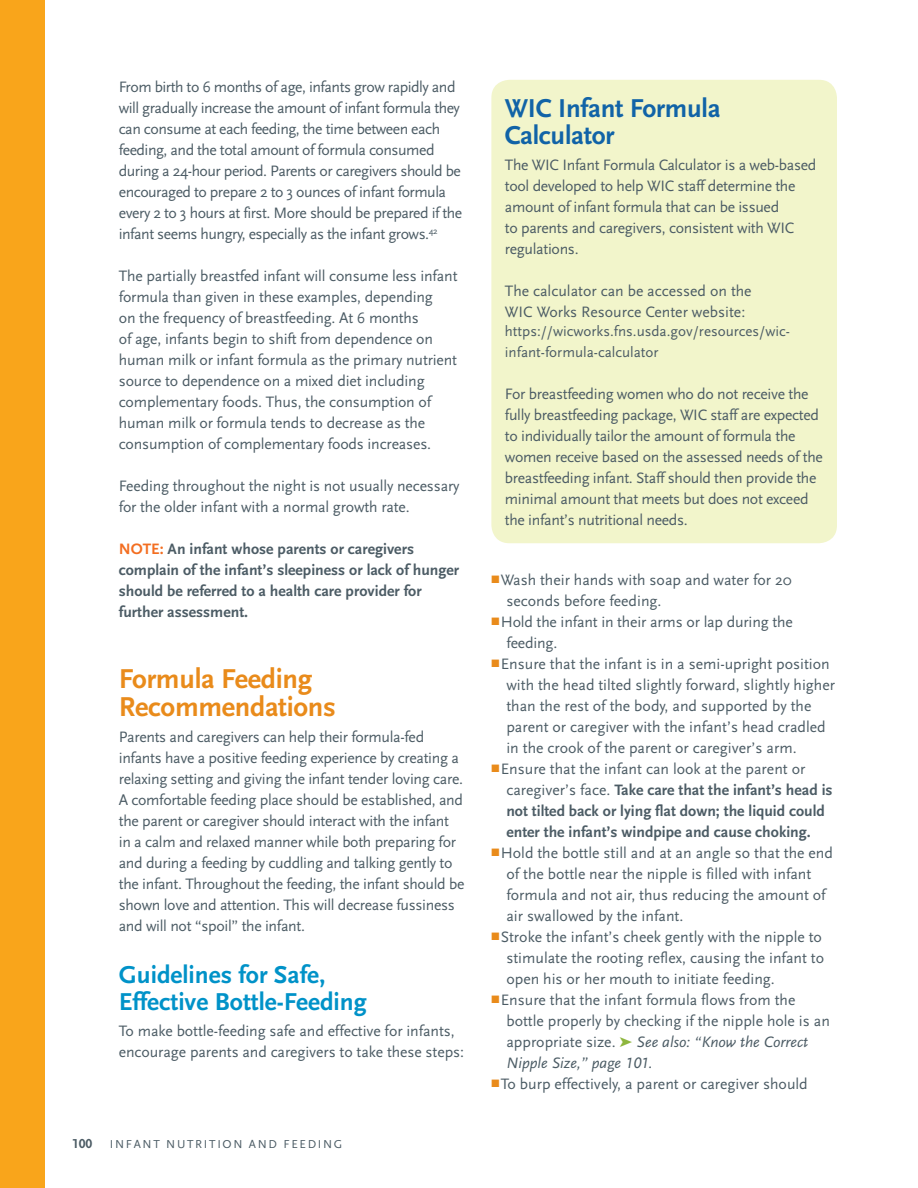
<style>
.page{position:relative;width:918px;height:1188px;background:#fff}
.page>*{position:absolute;margin:0;border:0;box-sizing:border-box;transform-origin:0 0}
.t1{font:28.5px/28.5px "Scala Sans Bold LF";letter-spacing:-.01em;color:#e98b1b}
.t2{font:27px/27px "Scala Sans Bold LF";letter-spacing:-.01em;color:#1163a7}
.t3{font:25.5px/27px "Scala Sans Bold LF";color:#0092c8}
.t4{font:15.75px/21px "Scala Sans";letter-spacing:-.01em;color:#4c5c65}
.t5{font:15.75px/21px "Scala Sans";letter-spacing:-.03em;color:#4c5c65}
.t6{font:15.75px/21px "Scala Sans Bold LF";color:#4c5c65}
.t7{font:15.75px/21px "Scala Sans Regular LF Italic";color:#4c5c65}
.t8{font:15px/21px "Scala Sans";color:#4c5c65}
.t9{font:13.5px "Scala Sans Bold LF";color:#4c5c65}
.t10{font:12px "Scala Sans";letter-spacing:.14em;color:#4c5c65}
.s1{color:#f36e21}
.s2{font-family:"Scala Sans"}
</style>
<div class="page">
<div style="left:0;top:0;width:45px;height:1188px;background:#f9a51b"></div>
<div style="left:491px;top:80px;width:346px;height:463px;background:#f2f5cb;border-radius:18px"></div>
<p class="t5" style="left:119px;top:77px;width:345px">From birth to 6 months of age, infants grow rapidly and will gradually increase the amount of infant formula they can consume at each feeding, the time between each feeding, and the total amount of formula consumed during a 24-hour period. Parents or caregivers should be encouraged to prepare 2 to 3 ounces of infant formula every 2 to 3 hours at first. More should be prepared if the infant seems hungry, especially as the infant grows.<sup>42</sup></p>
<p class="t4" style="left:119px;top:266px;width:340px">The partially breastfed infant will consume less infant formula than given in these examples, depending<br>on the frequency of breastfeeding. At 6 months<br>of age, infants begin to shift from dependence on human milk or infant formula as the primary nutrient source to dependence on a mixed diet including complementary foods. Thus, the consumption of human milk or formula tends to decrease as the consumption of complementary foods increases.</p>
<p class="t4" style="left:119px;top:476px;width:342px">Feeding throughout the night is not usually necessary for the older infant with a normal growth rate.</p>
<p class="t6" style="left:119px;top:539px;width:342px"><span class="s1">NOTE:</span> An infant whose parents or caregivers complain of the infant’s sleepiness or lack of hunger should be referred to a health care provider for further assessment.</p>
<h1 class="t1" style="left:119px;top:665px;width:219px">Formula Feeding<br>Recommendations</h1>
<p class="t4" style="left:119px;top:727px;width:347px">Parents and caregivers can help their formula-fed infants have a positive feeding experience by creating a relaxing setting and giving the infant tender loving care.<br>A comfortable feeding place should be established, and the parent or caregiver should interact with the infant in a calm and relaxed manner while both preparing for and during a feeding by cuddling and talking gently to the infant. Throughout the feeding, the infant should be shown love and attention. This will decrease fussiness and will not “spoil” the infant.</p>
<h3 class="t3" style="left:119px;top:962px;width:249px">Guidelines for Safe,<br>Effective Bottle-Feeding</h3>
<p class="t4" style="left:119px;top:1021px;width:347px">To make bottle-feeding safe and effective for infants, encourage parents and caregivers to take these steps:</p>
<p class="t9" style="left:72px;top:1136px;width:22px">100</p>
<p class="t10" style="left:110px;top:1138px;width:234px">INFANT NUTRITION AND FEEDING</p>
<h2 class="t2" style="left:505px;top:96px;width:217px">WIC Infant Formula<br>Calculator</h2>
<p class="t4" style="left:505px;top:155px;width:313px">The WIC Infant Formula Calculator is a web-based tool developed to help WIC staff determine the amount of infant formula that can be issued<br>to parents and caregivers, consistent with WIC regulations.</p>
<p class="t4" style="left:505px;top:281px;width:248px">The calculator can be accessed on the<br>WIC Works Resource Center website:</p>
<p class="t8" style="left:505px;top:321px;width:287px">https://wicworks.fns.usda.gov/resources/wic&shy;infant-formula-calculator</p>
<p class="t4" style="left:505px;top:384px;width:320px">For breastfeeding women who do not receive the fully breastfeeding package, WIC staff are expected to individually tailor the amount of formula the women receive based on the assessed needs of the breastfeeding infant. Staff should then provide the minimal amount that meets but does not exceed the infant’s nutritional needs.</p>
<p class="t4" style="left:501px;top:570px;width:293px">Wash their hands with soap and water for 20</p>
<p class="t4" style="left:506px;top:591px;width:157px">seconds before feeding.</p>
<p class="t4" style="left:501px;top:612px;width:294px">Hold the infant in their arms or lap during the</p>
<p class="t4" style="left:506px;top:633px;width:53px">feeding.</p>
<p class="t4" style="left:501px;top:654px;width:331px">Ensure that the infant is in a semi-upright position</p>
<p class="t4" style="left:506px;top:675px;width:330px">with the head tilted slightly forward, slightly higher</p>
<p class="t4" style="left:506px;top:696px;width:306px">than the rest of the body, and supported by the</p>
<p class="t4" style="left:506px;top:717px;width:321px">parent or caregiver with the infant’s head cradled</p>
<p class="t4" style="left:506px;top:738px;width:292px">in the crook of the parent or caregiver’s arm.</p>
<p class="t4" style="left:501px;top:759px;width:306px">Ensure that the infant can look at the parent or</p>
<p class="t6" style="left:506px;top:780px;width:328px"><span class="s2">caregiver’s face.</span> Take care that the infant’s head is not tilted back or lying flat down; the liquid could enter the infant’s windpipe and cause choking.</p>
<p class="t4" style="left:501px;top:843px;width:334px">Hold the bottle still and at an angle so that the end</p>
<p class="t4" style="left:506px;top:864px;width:306px">of the bottle near the nipple is filled with infant</p>
<p class="t4" style="left:506px;top:885px;width:321px">formula and not air, thus reducing the amount of</p>
<p class="t4" style="left:506px;top:906px;width:179px">air swallowed by the infant.</p>
<p class="t4" style="left:501px;top:927px;width:323px">Stroke the infant’s cheek gently with the nipple to</p>
<p class="t4" style="left:506px;top:948px;width:319px">stimulate the rooting reflex, causing the infant to</p>
<p class="t4" style="left:506px;top:969px;width:270px">open his or her mouth to initiate feeding.</p>
<p class="t4" style="left:501px;top:990px;width:296px">Ensure that the infant formula flows from the</p>
<p class="t4" style="left:506px;top:1011px;width:325px">bottle properly by checking if the nipple hole is an</p>
<p class="t4" style="left:506px;top:1032px;width:111px">appropriate size.</p>
<p class="t7" style="left:506px;top:1032px;width:303px;text-indent:130px">See also: “Know the Correct<br>Nipple Size,” page 101.</p>
<p class="t4" style="left:501px;top:1074px;width:309px">To burp effectively, a parent or caregiver should</p>
</div>
